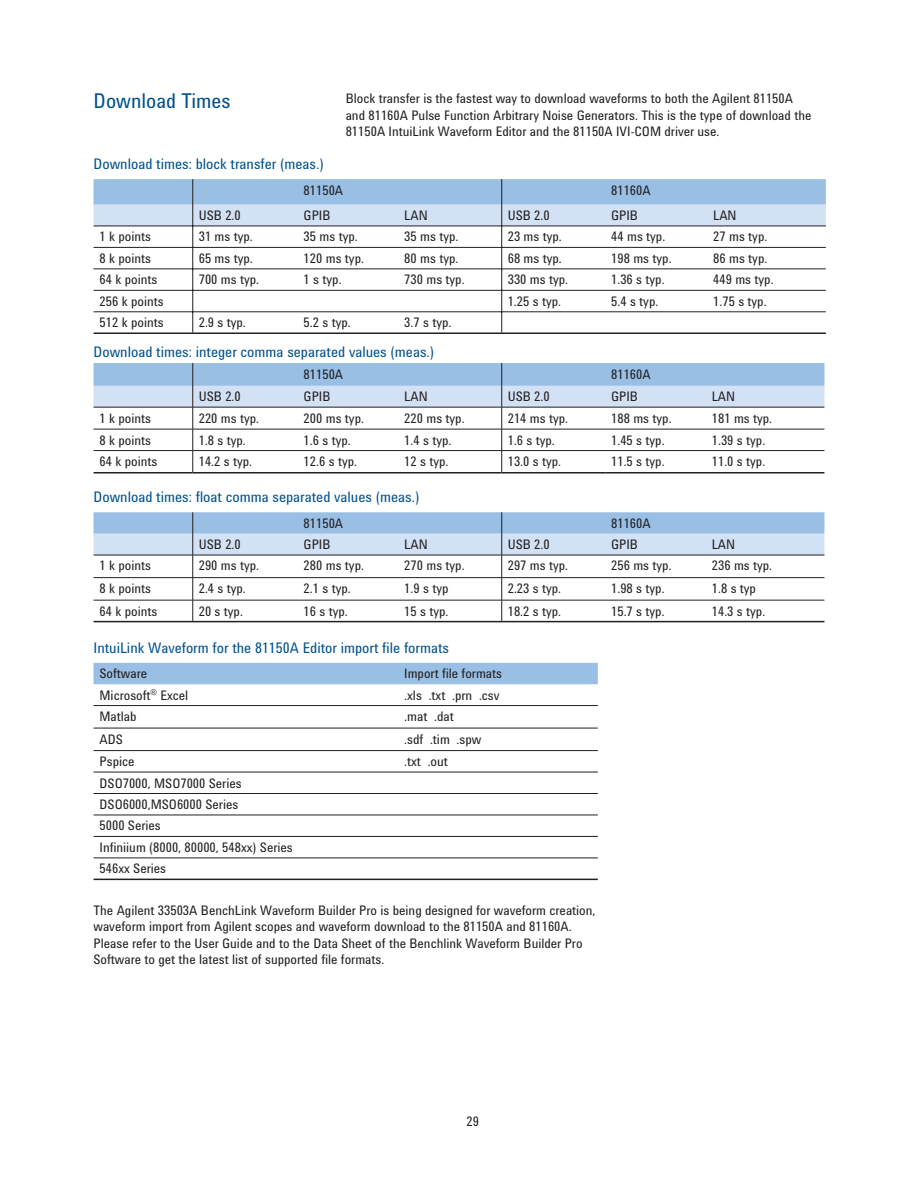
<style>
.page{position:relative;width:918px;height:1188px;background:#fff}
.page>*{position:absolute;margin:0;border:0;box-sizing:border-box;transform-origin:0 0}
.t1{font:21px "Agilent Condensed CFF";color:#00538e}
.t2{font:15px "Agilent Condensed CFF";color:#00538e}
.t3{font:13.5px/16.5px "Agilent Condensed CFF";color:#231f20}
</style>
<div class="page">
<svg style="left:94px;top:179px;width:732px;height:154px"></svg>
<hr style="left:94px;top:290px;width:732px;height:1px;background:#231f20">
<hr style="left:94px;top:312px;width:613px;height:1px;background:#231f20">
<hr style="left:707px;top:312px;width:119px;height:1px;background:#231f20">
<hr style="left:94px;top:333px;width:613px;height:1px;background:#231f20">
<hr style="left:707px;top:333px;width:119px;height:1px;background:#231f20">
<hr style="left:193px;top:472px;width:309px;height:2px;background:#231f20">
<hr style="left:605px;top:472px;width:101px;height:2px;background:#231f20">
<hr style="left:706px;top:472px;width:118px;height:2px;background:#231f20">
<hr style="left:94px;top:472px;width:99px;height:2px;background:#231f20">
<svg style="left:94px;top:363px;width:730px;height:109px"></svg>
<hr style="left:502px;top:472px;width:103px;height:2px;background:#231f20">
<hr style="left:94px;top:621px;width:612px;height:1px;background:#231f20">
<hr style="left:706px;top:621px;width:118px;height:1px;background:#231f20">
<svg style="left:94px;top:512px;width:730px;height:109px"></svg>
<div style="left:94px;top:663px;width:504px;height:21px;background:#99bfe5"></div>
<hr style="left:94px;top:705px;width:504px;height:1px;background:#231f20">
<hr style="left:94px;top:728px;width:504px;height:1px;background:#231f20">
<hr style="left:94px;top:750px;width:504px;height:1px;background:#231f20">
<hr style="left:94px;top:772px;width:504px;height:1px;background:#231f20">
<hr style="left:94px;top:793px;width:504px;height:1px;background:#231f20">
<hr style="left:94px;top:815px;width:504px;height:1px;background:#231f20">
<hr style="left:94px;top:836px;width:504px;height:1px;background:#231f20">
<hr style="left:94px;top:858px;width:304px;height:1px;background:#231f20">
<hr style="left:398px;top:858px;width:200px;height:1px;background:#231f20">
<hr style="left:94px;top:879px;width:304px;height:1px;background:#231f20">
<hr style="left:398px;top:879px;width:200px;height:1px;background:#231f20">
<h1 class="t1" style="left:94px;top:93px;width:139px">Download Times</h1>
<p class="t3" style="left:346px;top:92px;width:467px">Block transfer is the fastest way to download waveforms to both the Agilent 81150A and 81160A Pulse Function Arbitrary Noise Generators. This is the type of download the<br>81150A IntuiLink Waveform Editor and the 81150A IVI-COM driver use.</p>
<p class="t2" style="left:94px;top:158px;width:232px">Download times: block transfer (meas.)</p>
<p class="t3" style="left:304px;top:183px;width:41px">81150A</p>
<p class="t3" style="left:611px;top:183px;width:41px">81160A</p>
<p class="t3" style="left:199px;top:209px;width:44px">USB 2.0</p>
<p class="t3" style="left:304px;top:209px;width:28px">GPIB</p>
<p class="t3" style="left:404px;top:209px;width:25px">LAN</p>
<p class="t3" style="left:508px;top:209px;width:44px">USB 2.0</p>
<p class="t3" style="left:611px;top:209px;width:28px">GPIB</p>
<p class="t3" style="left:713px;top:209px;width:25px">LAN</p>
<p class="t3" style="left:100px;top:230px;width:53px">1 k points</p>
<p class="t3" style="left:199px;top:230px;width:56px">31 ms typ.</p>
<p class="t3" style="left:304px;top:230px;width:56px">35 ms typ.</p>
<p class="t3" style="left:404px;top:230px;width:56px">35 ms typ.</p>
<p class="t3" style="left:508px;top:230px;width:56px">23 ms typ.</p>
<p class="t3" style="left:611px;top:230px;width:56px">44 ms typ.</p>
<p class="t3" style="left:713px;top:230px;width:56px">27 ms typ.</p>
<p class="t3" style="left:100px;top:251px;width:53px">8 k points</p>
<p class="t3" style="left:199px;top:251px;width:56px">65 ms typ.</p>
<p class="t3" style="left:304px;top:251px;width:62px">120 ms typ.</p>
<p class="t3" style="left:404px;top:251px;width:56px">80 ms typ.</p>
<p class="t3" style="left:508px;top:251px;width:56px">68 ms typ.</p>
<p class="t3" style="left:611px;top:251px;width:62px">198 ms typ.</p>
<p class="t3" style="left:713px;top:251px;width:56px">86 ms typ.</p>
<p class="t3" style="left:100px;top:273px;width:59px">64 k points</p>
<p class="t3" style="left:199px;top:273px;width:62px">700 ms typ.</p>
<p class="t3" style="left:304px;top:273px;width:39px">1 s typ.</p>
<p class="t3" style="left:404px;top:273px;width:62px">730 ms typ.</p>
<p class="t3" style="left:508px;top:273px;width:62px">330 ms typ.</p>
<p class="t3" style="left:611px;top:273px;width:55px">1.36 s typ.</p>
<p class="t3" style="left:713px;top:273px;width:62px">449 ms typ.</p>
<p class="t3" style="left:100px;top:294px;width:66px">256 k points</p>
<p class="t3" style="left:508px;top:294px;width:55px">1.25 s typ.</p>
<p class="t3" style="left:611px;top:294px;width:49px">5.4 s typ.</p>
<p class="t3" style="left:713px;top:294px;width:55px">1.75 s typ.</p>
<p class="t3" style="left:100px;top:316px;width:66px">512 k points</p>
<p class="t3" style="left:199px;top:316px;width:49px">2.9 s typ.</p>
<p class="t3" style="left:304px;top:316px;width:49px">5.2 s typ.</p>
<p class="t3" style="left:404px;top:316px;width:49px">3.7 s typ.</p>
<p class="t2" style="left:94px;top:346px;width:342px">Download times: integer comma separated values (meas.)</p>
<p class="t3" style="left:304px;top:367px;width:41px">81150A</p>
<p class="t3" style="left:611px;top:367px;width:41px">81160A</p>
<p class="t3" style="left:199px;top:390px;width:44px">USB 2.0</p>
<p class="t3" style="left:304px;top:390px;width:28px">GPIB</p>
<p class="t3" style="left:404px;top:390px;width:25px">LAN</p>
<p class="t3" style="left:508px;top:390px;width:44px">USB 2.0</p>
<p class="t3" style="left:611px;top:390px;width:28px">GPIB</p>
<p class="t3" style="left:712px;top:390px;width:25px">LAN</p>
<p class="t3" style="left:100px;top:411px;width:53px">1 k points</p>
<p class="t3" style="left:199px;top:411px;width:62px">220 ms typ.</p>
<p class="t3" style="left:304px;top:411px;width:62px">200 ms typ.</p>
<p class="t3" style="left:404px;top:411px;width:62px">220 ms typ.</p>
<p class="t3" style="left:508px;top:411px;width:62px">214 ms typ.</p>
<p class="t3" style="left:611px;top:411px;width:62px">188 ms typ.</p>
<p class="t3" style="left:712px;top:411px;width:62px">181 ms typ.</p>
<p class="t3" style="left:100px;top:433px;width:53px">8 k points</p>
<p class="t3" style="left:199px;top:433px;width:49px">1.8 s typ.</p>
<p class="t3" style="left:304px;top:433px;width:49px">1.6 s typ.</p>
<p class="t3" style="left:404px;top:433px;width:49px">1.4 s typ.</p>
<p class="t3" style="left:508px;top:433px;width:49px">1.6 s typ.</p>
<p class="t3" style="left:611px;top:433px;width:55px">1.45 s typ.</p>
<p class="t3" style="left:712px;top:433px;width:55px">1.39 s typ.</p>
<p class="t3" style="left:100px;top:455px;width:59px">64 k points</p>
<p class="t3" style="left:199px;top:455px;width:55px">14.2 s typ.</p>
<p class="t3" style="left:304px;top:455px;width:55px">12.6 s typ.</p>
<p class="t3" style="left:404px;top:455px;width:46px">12 s typ.</p>
<p class="t3" style="left:508px;top:455px;width:55px">13.0 s typ.</p>
<p class="t3" style="left:611px;top:455px;width:55px">11.5 s typ.</p>
<p class="t3" style="left:712px;top:455px;width:55px">11.0 s typ.</p>
<p class="t2" style="left:94px;top:491px;width:327px">Download times: float comma separated values (meas.)</p>
<p class="t3" style="left:304px;top:516px;width:41px">81150A</p>
<p class="t3" style="left:611px;top:516px;width:41px">81160A</p>
<p class="t3" style="left:199px;top:538px;width:44px">USB 2.0</p>
<p class="t3" style="left:304px;top:538px;width:28px">GPIB</p>
<p class="t3" style="left:404px;top:538px;width:25px">LAN</p>
<p class="t3" style="left:508px;top:538px;width:44px">USB 2.0</p>
<p class="t3" style="left:611px;top:538px;width:28px">GPIB</p>
<p class="t3" style="left:712px;top:538px;width:25px">LAN</p>
<p class="t3" style="left:100px;top:559px;width:53px">1 k points</p>
<p class="t3" style="left:199px;top:559px;width:62px">290 ms typ.</p>
<p class="t3" style="left:304px;top:559px;width:62px">280 ms typ.</p>
<p class="t3" style="left:404px;top:559px;width:62px">270 ms typ.</p>
<p class="t3" style="left:508px;top:559px;width:62px">297 ms typ.</p>
<p class="t3" style="left:611px;top:559px;width:62px">256 ms typ.</p>
<p class="t3" style="left:712px;top:559px;width:62px">236 ms typ.</p>
<p class="t3" style="left:100px;top:582px;width:53px">8 k points</p>
<p class="t3" style="left:199px;top:582px;width:49px">2.4 s typ.</p>
<p class="t3" style="left:304px;top:582px;width:49px">2.1 s typ.</p>
<p class="t3" style="left:404px;top:582px;width:46px">1.9 s typ</p>
<p class="t3" style="left:508px;top:582px;width:55px">2.23 s typ.</p>
<p class="t3" style="left:611px;top:582px;width:55px">1.98 s typ.</p>
<p class="t3" style="left:712px;top:582px;width:46px">1.8 s typ</p>
<p class="t3" style="left:100px;top:604px;width:59px">64 k points</p>
<p class="t3" style="left:199px;top:604px;width:46px">20 s typ.</p>
<p class="t3" style="left:304px;top:604px;width:46px">16 s typ.</p>
<p class="t3" style="left:404px;top:604px;width:46px">15 s typ.</p>
<p class="t3" style="left:508px;top:604px;width:55px">18.2 s typ.</p>
<p class="t3" style="left:611px;top:604px;width:55px">15.7 s typ.</p>
<p class="t3" style="left:712px;top:604px;width:55px">14.3 s typ.</p>
<p class="t2" style="left:94px;top:642px;width:357px">IntuiLink Waveform for the 81150A Editor import file formats</p>
<p class="t3" style="left:100px;top:667px;width:49px">Software</p>
<p class="t3" style="left:404px;top:667px;width:99px">Import file formats</p>
<p class="t3" style="left:100px;top:688px;width:90px">Microsoft<sup>®</sup> Excel</p>
<p class="t3" style="left:404px;top:688px;width:97px">.xls .txt .prn .csv</p>
<p class="t3" style="left:100px;top:710px;width:39px">Matlab</p>
<p class="t3" style="left:404px;top:710px;width:51px">.mat .dat</p>
<p class="t3" style="left:100px;top:732px;width:25px">ADS</p>
<p class="t3" style="left:404px;top:732px;width:79px">.sdf .tim .spw</p>
<p class="t3" style="left:100px;top:755px;width:36px">Pspice</p>
<p class="t3" style="left:404px;top:755px;width:45px">.txt .out</p>
<p class="t3" style="left:100px;top:774px;width:195px;line-height:21.5px">DSO7000, MSO7000 Series<br>DSO6000,MSO6000 Series<br>5000 Series<br>Infiniium (8000, 80000, 548xx) Series<br>546xx Series</p>
<p class="t3" style="left:94px;top:903px;width:503px">The Agilent 33503A BenchLink Waveform Builder Pro is being designed for waveform creation, waveform import from Agilent scopes and waveform download to the 81150A and 81160A.<br>Please refer to the User Guide and to the Data Sheet of the Benchlink Waveform Builder Pro Software to get the latest list of supported file formats.</p>
<p class="t3" style="left:467px;top:1115px;width:14px">29</p>
</div>
